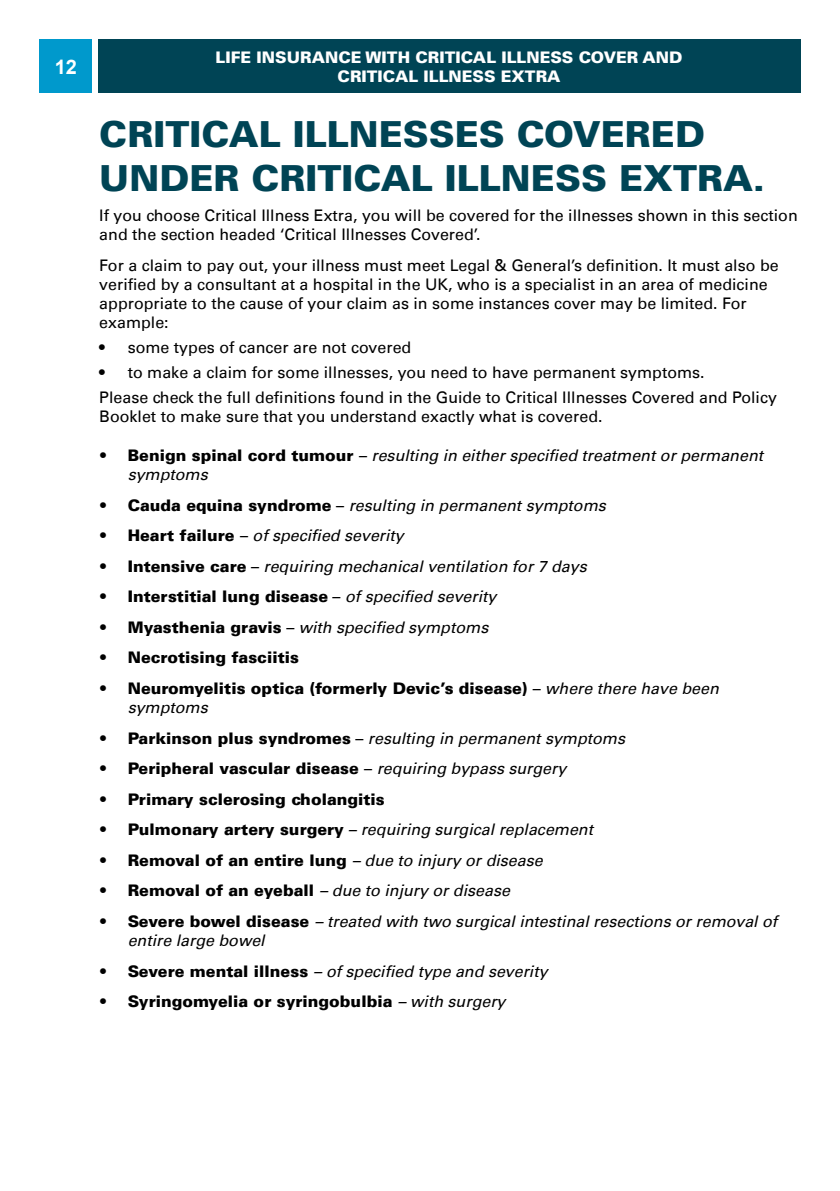
<style>
.page{position:relative;width:840px;height:1191px;background:#fff}
.page>*{position:absolute;margin:0;border:0;box-sizing:border-box;transform-origin:0 0}
.t1{font:900 36px/43.2px "Univers LT";color:#045}
.t2{font:700 20px "Arial";color:#fff}
.Body_text_P{font:16px/19.2px "Univers LT";color:#000}
.t3{font:italic 16px/19.2px "Univers LT";color:#000}
.t4{font:900 16px/19.2px "Univers LT";color:#000}
.t5{font:900 16px/19.2px "Univers LT";color:#fff;text-align:center}
.s1{font-weight:900;font-style:normal}
.s2{font-style:normal}
.s3{font-weight:400}
.s4{font-weight:400;font-style:italic}
</style>
<div class="page">
<div style="left:98px;top:40px;width:701px;height:53px;background:#045"></div>
<div style="left:40px;top:40px;width:52px;height:53px;background:#09c"></div>
<p class="t2" style="left:55px;top:52px;width:24px">12</p>
<p class="t5" style="left:215px;top:47px;width:468px">LIFE INSURANCE WITH CRITICAL ILLNESS COVER AND<br>CRITICAL ILLNESS EXTRA</p>
<h3 class="t1" style="left:99px;top:112px;width:667px">CRITICAL ILLNESSES COVERED<br>UNDER CRITICAL ILLNESS EXTRA.</h3>
<p class="Body_text_P" style="left:99px;top:206px;width:699px">If you choose Critical Illness Extra, you will be covered for the illnesses shown in this section and the section headed ‘Critical Illnesses Covered’.</p>
<p class="Body_text_P" style="left:99px;top:256px;width:680px">For a claim to pay out, your illness must meet Legal &amp; General’s definition. It must also be verified by a consultant at a hospital in the UK, who is a specialist in an area of medicine appropriate to the cause of your claim as in some instances cover may be limited. For example:</p>
<p class="Body_text_P" style="left:99px;top:338px;width:313px">• some types of cancer are not covered</p>
<p class="Body_text_P" style="left:99px;top:363px;width:606px">• to make a claim for some illnesses, you need to have permanent symptoms.</p>
<p class="Body_text_P" style="left:99px;top:388px;width:678px">Please check the full definitions found in the Guide to Critical Illnesses Covered and Policy</p>
<p class="Body_text_P" style="left:99px;top:407px;width:504px">Booklet to make sure that you understand exactly what is covered.</p>
<p class="t3" style="left:128px;top:445px;width:636px;text-indent:-28px"><span class="s1">• Benign spinal cord tumour</span> <span class="s2">–</span> resulting in either specified treatment or permanent symptoms</p>
<p class="t3" style="left:99px;top:495px;width:507px"><span class="s1">• Cauda equina syndrome</span> <span class="s2">–</span> resulting in permanent symptoms</p>
<p class="t3" style="left:99px;top:526px;width:306px"><span class="s1">• Heart failure</span> <span class="s2">–</span> of specified severity</p>
<p class="t3" style="left:99px;top:556px;width:488px"><span class="s1">• Intensive care</span> <span class="s2">–</span> requiring mechanical ventilation for 7 days</p>
<p class="t4" style="left:99px;top:587px;width:398px">• Interstitial lung disease <span class="s3">–</span> <span class="s4">of specified severity</span></p>
<p class="t3" style="left:99px;top:617px;width:390px"><span class="s1">• Myasthenia gravis</span> <span class="s2">–</span> with specified symptoms</p>
<p class="t4" style="left:99px;top:648px;width:201px">• Necrotising fasciitis</p>
<p class="t4" style="left:128px;top:678px;width:592px;text-indent:-28px">• Neuromyelitis optica (formerly Devic’s disease) <span class="s3">–</span> <span class="s4">where there have been symptoms</span></p>
<p class="t3" style="left:99px;top:728px;width:527px"><span class="s1">• Parkinson plus syndromes</span> <span class="s2">–</span> resulting in permanent symptoms</p>
<p class="t4" style="left:99px;top:758px;width:468px">• Peripheral vascular disease <span class="s3">–</span> <span class="s4">requiring bypass surgery</span></p>
<p class="t4" style="left:99px;top:789px;width:287px">• Primary sclerosing cholangitis</p>
<p class="t3" style="left:99px;top:820px;width:495px"><span class="s1">• Pulmonary artery surgery</span> – requiring surgical replacement</p>
<p class="t4" style="left:99px;top:850px;width:444px">• Removal of an entire lung <span class="s4">– due to injury or disease</span></p>
<p class="t3" style="left:99px;top:881px;width:412px"><span class="s1">• Removal of an eyeball</span> – due to injury or disease</p>
<p class="t3" style="left:128px;top:911px;width:650px;text-indent:-28px"><span class="s1">• Severe bowel disease</span> – treated with two surgical intestinal resections or removal of entire large bowel</p>
<p class="t3" style="left:99px;top:961px;width:449px"><span class="s1">• Severe mental illness</span> – of specified type and severity</p>
<p class="t4" style="left:99px;top:991px;width:407px">• Syringomyelia or syringobulbia <span class="s4">– with surgery</span></p>
</div>
